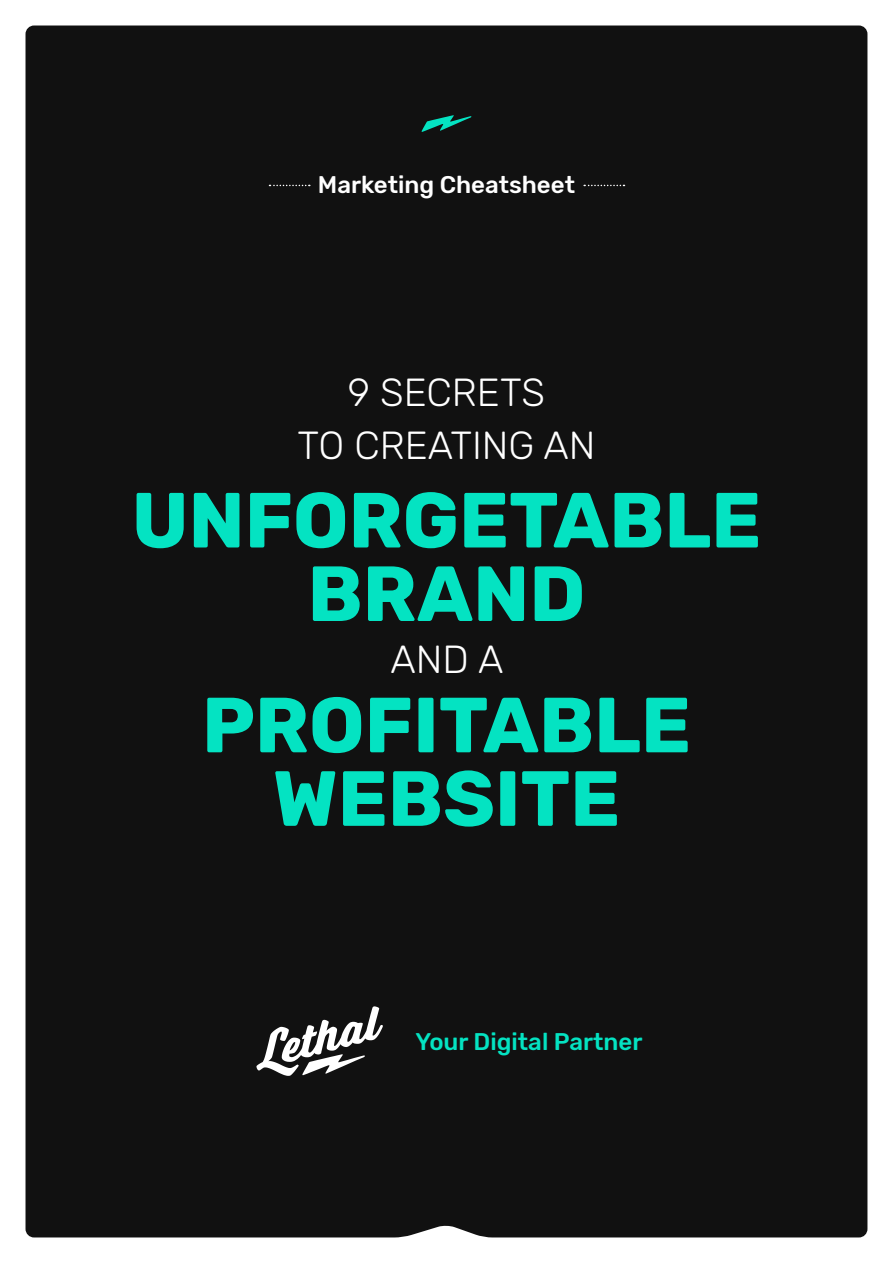
<style>
.page{position:relative;width:893px;height:1263px;background:#fff}
.page>*{position:absolute;margin:0;border:0;box-sizing:border-box;transform-origin:0 0}
.t1{font:700 78px/73.5px "Rubik";color:#04e3c2;text-align:center}
.t2{font:300 39px/52.5px "Rubik";color:#fff;text-align:center}
.t3{font:500 24px "Rubik";color:#fff}
.t4{font:500 24px "Rubik";color:#04e3c2}
</style>
<div class="page">
<div style="left:26px;top:26px;width:841px;height:1211px;background:#111"></div>
<svg style="left:269px;top:185px;width:41px;height:1px"></svg>
<svg style="left:584px;top:185px;width:40px;height:1px"></svg>
<svg style="left:256px;top:1006px;width:127px;height:70px"></svg>
<svg style="left:421px;top:115px;width:50px;height:17px"></svg>
<p class="t3" style="left:318px;top:171px;width:259px">Marketing Cheatsheet</p>
<p class="t2" style="left:297px;top:367px;width:299px">9 SECRETS<br>TO CREATING AN</p>
<p class="t1" style="left:132px;top:486px;width:631px">UNFORGETABLE<br>BRAND</p>
<p class="t2" style="left:391px;top:635px;width:114px">AND A</p>
<p class="t1" style="left:202px;top:691px;width:490px">PROFITABLE</p>
<p class="t1" style="left:273px;top:764px;width:349px">WEBSITE</p>
<p class="t4" style="left:415px;top:1028px;width:229px">Your Digital Partner</p>
</div>
